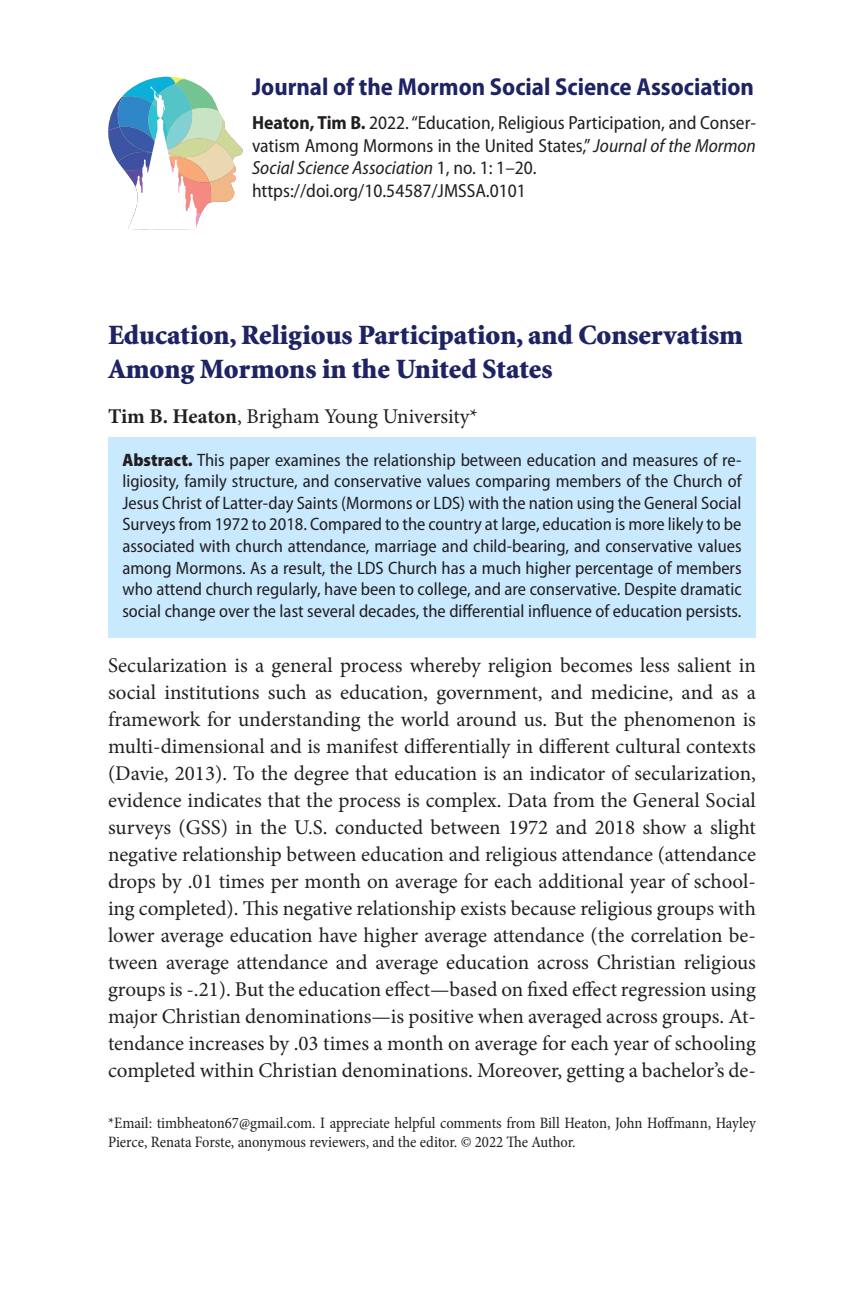
<style>
.page{position:relative;width:864px;height:1296px;background:#fff}
.page>*{position:absolute;margin:0;border:0;box-sizing:border-box;transform-origin:0 0}
.t1{font:900 28px/33.6px "Minion Std";color:#1e2364}
.Masthead{font:700 semi-condensed 24.6px "Myriad Pro";color:#1e2364}
.Body_text_no_indent{font:21px/27px "Minion Pro";letter-spacing:-.005em;color:#231f20;text-align:justify}
.Citation{font:semi-condensed 19px/22.8px "Myriad Pro";color:#231f20;text-align:justify}
.Abstract{font:semi-condensed 18px/21.6px "Myriad Pro";color:#231f20;text-align:justify}
.Footnote{font:condensed 16px/19.2px "Minion Pro";letter-spacing:-.005em;color:#231f20}
.s1{font-weight:700}
.s2{font-style:italic}
.s3{font-weight:900}
</style>
<div class="page">
<div style="left:108px;top:438px;width:648px;height:200px;background:#c9e9ff"></div>
<svg style="left:108px;top:77px;width:135px;height:152px"></svg>
<p class="Masthead" style="left:252px;top:71px;width:504px">Journal of the Mormon Social Science Association</p>
<p class="Citation" style="left:252px;top:111px;width:506px"><span class="s1">Heaton, Tim B.</span> 2022. “Education, Religious Participation, and Conser&shy;vatism Among Mormons in the United States,” <span class="s2">Journal of the Mormon Social Science Association</span> 1, no. 1: 1–20.</p>
<p class="Citation" style="left:252px;top:179px;width:275px">https://doi.org/10.54587/JMSSA.0101</p>
<p class="t1" style="left:108px;top:320px;width:636px">Education, Religious Participation, and Conservatism<br>Among Mormons in the United States</p>
<p class="Body_text_no_indent" style="left:108px;top:403px;width:372px"><span class="s1">Tim B. Heaton</span>, Brigham Young University*</p>
<p class="Abstract" style="left:122px;top:449px;width:621px"><span class="s3">Abstract.</span> This paper examines the relationship between education and measures of re&shy;ligiosity, family structure, and conservative values comparing members of the Church of Jesus Christ of Latter-day Saints (Mormons or LDS) with the nation using the General Social Surveys from 1972 to 2018. Compared to the country at large, education is more likely to be associated with church attendance, marriage and child-bearing, and conservative values among Mormons. As a result, the LDS Church has a much higher percentage of members who attend church regularly, have been to college, and are conservative. Despite dramatic social change over the last several decades, the differential influence of education persists.</p>
<p class="Body_text_no_indent" style="left:108px;top:652px;width:650px">Secularization is a general process whereby religion becomes less salient in social institutions such as education, government, and medicine, and as a framework for understanding the world around us. But the phenomenon is multi-dimensional and is manifest differentially in different cultural contexts (Davie, 2013). To the degree that education is an indicator of secularization, evidence indicates that the process is complex. Data from the General Social surveys (GSS) in the U.S. conducted between 1972 and 2018 show a slight negative relationship between education and religious attendance (attendance drops by .01 times per month on average for each additional year of school&shy;ing completed). This negative relationship exists because religious groups with lower average education have higher average attendance (the correlation be&shy;tween average attendance and average education across Christian religious groups is -.21). But the education effect—based on fixed effect regression using major Christian denominations—is positive when averaged across groups. At&shy;tendance increases by .03 times a month on average for each year of schooling completed within Christian denominations. Moreover, getting a bachelor’s de-</p>
<p class="Footnote" style="left:108px;top:1113px;width:650px">*Email: timbheaton67@gmail.com. I appreciate helpful comments from Bill Heaton, John Hoffmann, Hayley<br>Pierce, Renata Forste, anonymous reviewers, and the editor. © 2022 The Author.</p>
</div>
